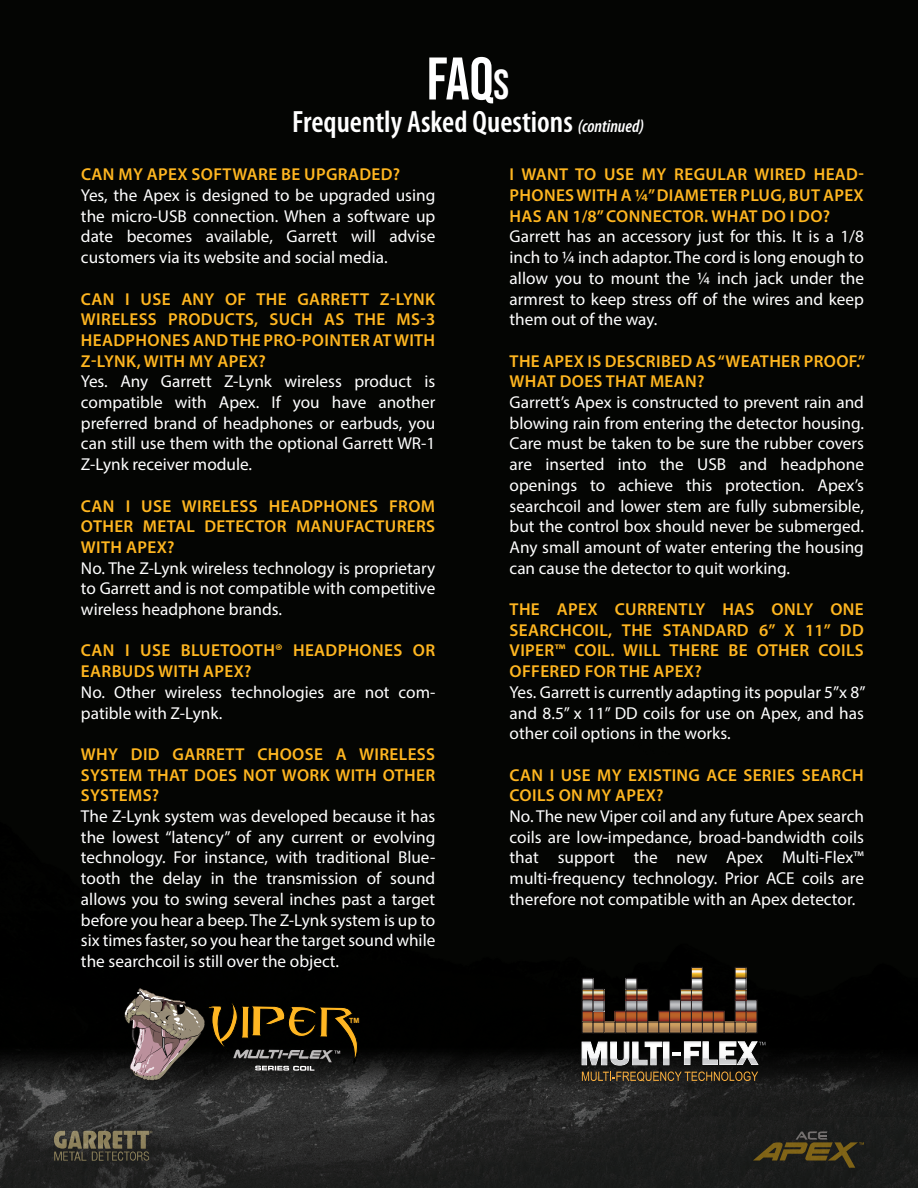
<style>
.page{position:relative;width:918px;height:1188px;background:#fff}
.page>*{position:absolute;margin:0;border:0;box-sizing:border-box;transform-origin:0 0}
.t1{font:60px "Bebas Neue";color:#fff}
.t2{font:600 condensed 30.9px "Myriad Pro";color:#fff}
.t3{font:17.25px/20.7px "Myriad Pro";color:#fff;text-align:justify}
.t4{font:600 17.25px/20.7px "Myriad Pro";letter-spacing:.02em;color:#ffb620;text-align:justify}
.s1{font-size:42px}
.s2{font-style:italic;font-size:18px}
</style>
<div class="page">
<div style="left:0;top:0;width:918px;height:1117px;background:#040503"></div>
<img style="left:0;top:989px;width:918px;height:199px">
<svg style="left:54px;top:1131px;width:98px;height:30px;background:#534e3d"></svg>
<svg style="left:753px;top:1131px;width:111px;height:37px;background:#38321c"></svg>
<svg style="left:582px;top:967px;width:175px;height:66px"></svg>
<div style="left:593px;top:989px;width:11px;height:12px;border:1px solid #231f20"></div>
<svg style="left:582px;top:1041px;width:183px;height:41px"></svg>
<svg style="left:124px;top:988px;width:236px;height:94px"></svg>
<p class="t1" style="left:427px;top:45px;width:84px">FAQ<span class="s1">s</span></p>
<p class="t2" style="left:292px;top:103px;width:353px">Frequently Asked Questions <span class="s2">(continued)</span></p>
<p class="t4" style="left:81px;top:164px;width:321px">CAN MY APEX SOFTWARE BE UPGRADED?</p>
<p class="t3" style="left:81px;top:185px;width:356px">Yes, the Apex is designed to be upgraded using the micro-USB connection. When a software up date becomes available, Garrett will advise customers via its website and social media.</p>
<p class="t4" style="left:81px;top:288px;width:356px">CAN I USE ANY OF THE GARRETT Z-LYNK WIRELESS PRODUCTS, SUCH AS THE MS-3<br>HEADPHONES AND THE PRO-POINTER AT WITH Z-LYNK, WITH MY APEX?</p>
<p class="t3" style="left:81px;top:371px;width:356px">Yes. Any Garrett Z-Lynk wireless product is compatible with Apex. If you have another preferred brand of headphones or earbuds, you can still use them with the optional Garrett WR-1<br>Z-Lynk receiver module.</p>
<p class="t4" style="left:81px;top:495px;width:356px">CAN I USE WIRELESS HEADPHONES FROM OTHER METAL DETECTOR MANUFACTURERS WITH APEX?</p>
<p class="t3" style="left:81px;top:557px;width:356px">No. The Z-Lynk wireless technology is proprietary to Garrett and is not compatible with competitive wireless headphone brands.</p>
<p class="t4" style="left:81px;top:640px;width:356px">CAN I USE BLUETOOTH® HEADPHONES OR<br>EARBUDS WITH APEX?</p>
<p class="t3" style="left:81px;top:681px;width:356px">No. Other wireless technologies are not com&shy;patible with Z-Lynk.</p>
<p class="t4" style="left:81px;top:743px;width:356px">WHY DID GARRETT CHOOSE A WIRELESS SYSTEM THAT DOES NOT WORK WITH OTHER SYSTEMS?</p>
<p class="t3" style="left:81px;top:806px;width:356px">The Z-Lynk system was developed because it has the lowest “latency” of any current or evolving technology. For instance, with traditional Blue&shy;tooth the delay in the transmission of sound allows you to swing several inches past a target before you hear a beep. The Z-Lynk system is up to six times faster, so you hear the target sound while the searchcoil is still over the object.</p>
<p class="t4" style="left:510px;top:164px;width:356px">I WANT TO USE MY REGULAR WIRED HEAD-PHONES WITH A ¼” DIAMETER PLUG, BUT APEX HAS AN 1/8” CONNECTOR. WHAT DO I DO?</p>
<p class="t3" style="left:510px;top:226px;width:356px">Garrett has an accessory just for this. It is a 1/8 inch to ¼ inch adaptor. The cord is long enough to allow you to mount the ¼ inch jack under the armrest to keep stress off of the wires and keep them out of the way.</p>
<p class="t4" style="left:510px;top:350px;width:357px">THE APEX IS DESCRIBED AS “WEATHER PROOF.”<br>WHAT DOES THAT MEAN?</p>
<p class="t3" style="left:510px;top:392px;width:356px">Garrett’s Apex is constructed to prevent rain and blowing rain from entering the detector housing.<br>Care must be taken to be sure the rubber covers are inserted into the USB and headphone openings to achieve this protection. Apex’s searchcoil and lower stem are fully submersible, but the control box should never be submerged.<br>Any small amount of water entering the housing can cause the detector to quit working.</p>
<p class="t4" style="left:510px;top:598px;width:356px">THE APEX CURRENTLY HAS ONLY ONE SEARCHCOIL, THE STANDARD 6” X 11” DD VIPER™ COIL. WILL THERE BE OTHER COILS OFFERED FOR THE APEX?</p>
<p class="t3" style="left:510px;top:681px;width:357px">Yes. Garrett is currently adapting its popular 5”x 8” and 8.5” x 11” DD coils for use on Apex, and has other coil options in the works.</p>
<p class="t4" style="left:510px;top:764px;width:356px">CAN I USE MY EXISTING ACE SERIES SEARCH<br>COILS ON MY APEX?</p>
<p class="t3" style="left:510px;top:806px;width:356px">No. The new Viper coil and any future Apex search coils are low-impedance, broad-bandwidth coils that support the new Apex Multi-Flex™ multi-frequency technology. Prior ACE coils are therefore not compatible with an Apex detector.</p>
</div>
